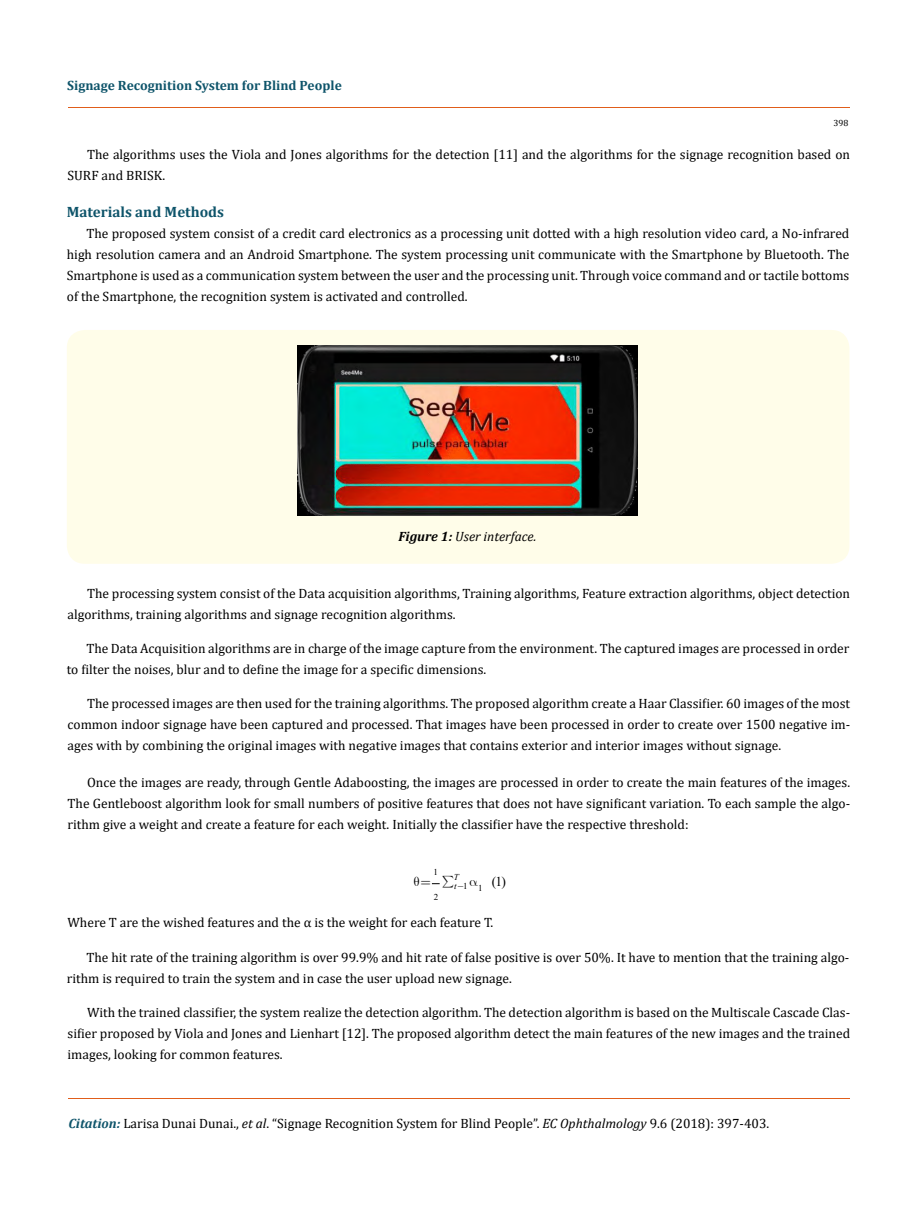
<style>
.page{position:relative;width:917px;height:1208px;background:#fff}
.page>*{position:absolute;margin:0;border:0;box-sizing:border-box;transform-origin:0 0}
.t1{font:700 15px "Cambria";color:#0e546a}
.t2{font:13.5px/21px "Cambria";color:#000}
.t3{font:700 13.5px "Cambria";color:#0e546a}
.t4{font:italic 13.5px "Cambria";color:#000}
.t5{font:13.5px "Times New Roman";color:#000}
.t6{font:9px "Times New Roman";color:#000}
.t7{font:9px "Cambria";color:#000}
.t8{font:italic 9px "Times New Roman";color:#000}
.s1{font-weight:700}
.s2{font-weight:700;font-style:italic;color:#0e546a}
.s3{font-style:italic}
</style>
<div class="page">
<hr style="left:68px;top:108px;width:781px;height:1px;background:#e05d1a">
<hr style="left:68px;top:1098px;width:781px;height:1px;background:#e05d1a">
<div style="left:67px;top:330px;width:782px;height:234px;background:#fffde9;border-radius:18px"></div>
<img style="left:297px;top:346px;width:340px;height:169px">
<svg style="left:431px;top:883px;width:9px;height:2px"></svg>
<p class="t3" style="left:67px;top:76px;width:276px">Signage Recognition System for Blind People</p>
<p class="t7" style="left:833px;top:118px;width:16px">398</p>
<p class="t2" style="left:68px;top:144px;width:784px;text-indent:19px">The algorithms uses the Viola and Jones algorithms for the detection [11] and the algorithms for the signage recognition based on<br>SURF and BRISK.</p>
<p class="t1" style="left:67px;top:201px;width:159px">Materials and Methods</p>
<p class="t2" style="left:67px;top:223px;width:784px;text-align:justify;text-indent:19px">The proposed system consist of a credit card electronics as a processing unit dotted with a high resolution video card, a No-infrared high resolution camera and an Android Smartphone. The system processing unit communicate with the Smartphone by Bluetooth. The Smartphone is used as a communication system between the user and the processing unit. Through voice command and or tactile bottoms of the Smartphone, the recognition system is activated and controlled.</p>
<p class="t4" style="left:398px;top:526px;width:140px"><span class="s1">Figure 1:</span> User interface.</p>
<p class="t2" style="left:68px;top:583px;width:784px;text-indent:19px">The processing system consist of the Data acquisition algorithms, Training algorithms, Feature extraction algorithms, object detection algorithms, training algorithms and signage recognition algorithms.</p>
<p class="t2" style="left:67px;top:637px;width:784px;text-indent:19px">The Data Acquisition algorithms are in charge of the image capture from the environment. The captured images are processed in order to filter the noises, blur and to define the image for a specific dimensions.</p>
<p class="t2" style="left:68px;top:693px;width:784px;text-align:justify;text-indent:19px">The processed images are then used for the training algorithms. The proposed algorithm create a Haar Classifier. 60 images of the most common indoor signage have been captured and processed. That images have been processed in order to create over 1500 negative im&shy;ages with by combining the original images with negative images that contains exterior and interior images without signage.</p>
<p class="t2" style="left:68px;top:771px;width:784px;text-align:justify;text-indent:19px">Once the images are ready, through Gentle Adaboosting, the images are processed in order to create the main features of the images.<br>The Gentleboost algorithm look for small numbers of positive features that does not have significant variation. To each sample the algo&shy;rithm give a weight and create a feature for each weight. Initially the classifier have the respective threshold:</p>
<p class="t6" style="left:433px;top:865px;width:6px">1</p>
<p class="t6" style="left:463px;top:880px;width:21px">1 1</p>
<p class="t6" style="left:433px;top:890px;width:6px">2</p>
<p class="t8" style="left:454px;top:870px;width:7px">T</p>
<p class="t8" style="left:454px;top:879px;width:4px">t</p>
<p class="t2" style="left:68px;top:912px;width:427px">Where T are the wished features and the α is the weight for each feature T.</p>
<p class="t2" style="left:67px;top:946px;width:784px;text-indent:19px">The hit rate of the training algorithm is over 99.9% and hit rate of false positive is over 50%. It have to mention that the training algo&shy;rithm is required to train the system and in case the user upload new signage.</p>
<p class="t2" style="left:68px;top:1002px;width:784px;text-align:justify;text-indent:19px">With the trained classifier, the system realize the detection algorithm. The detection algorithm is based on the Multiscale Cascade Clas&shy;sifier proposed by Viola and Jones and Lienhart [12]. The proposed algorithm detect the main features of the new images and the trained images, looking for common features.</p>
<p class="t5" style="left:492px;top:872px;width:16px">(1)</p>
<p class="t2" style="left:68px;top:1112px;width:702px"><span class="s2">Citation:</span> Larisa Dunai Dunai., <span class="s3">et al</span>. “Signage Recognition System for Blind People”. <span class="s3">EC Ophthalmology</span> 9.6 (2018): 397-403.</p>
</div>
